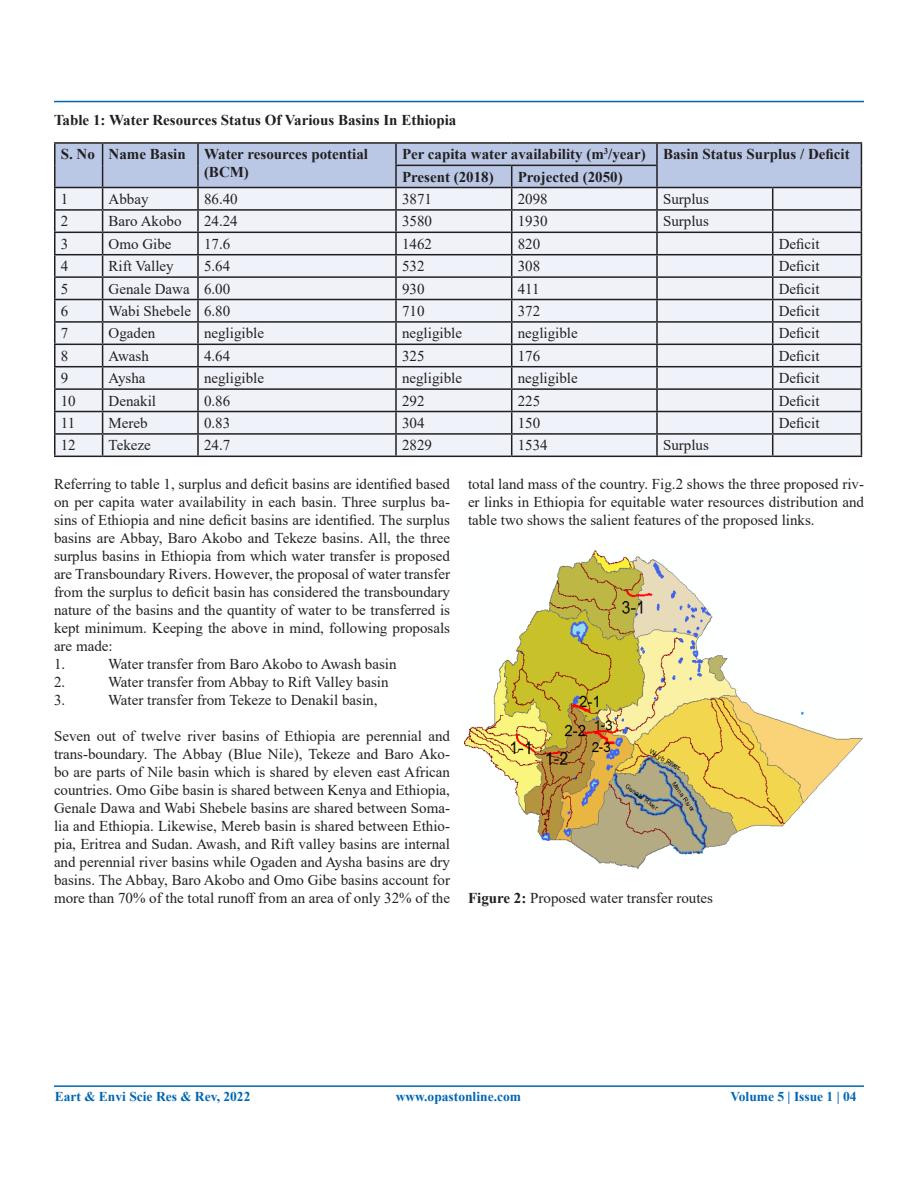
<style>
.page{position:relative;width:918px;height:1188px;background:#fff}
.page>*{position:absolute;margin:0;border:0;box-sizing:border-box;transform-origin:0 0}
.t1{font:15px/18px "Times New Roman";color:#231f20;text-align:justify}
.t2{font:700 15px/18px "Times New Roman";color:#231f20}
.t3{font:700 13.5px "Times New Roman";color:#0166b3}
.s1{font-weight:700}
</style>
<div class="page">
<hr style="left:54px;top:101px;width:810px;height:1px;background:#0166b3">
<hr style="left:54px;top:1085px;width:810px;height:2px;background:#0166b3">
<hr style="left:54px;top:142px;width:49px;height:2px;background:#231f20">
<hr style="left:54px;top:144px;width:2px;height:21px;background:#231f20">
<hr style="left:103px;top:142px;width:95px;height:2px;background:#231f20">
<hr style="left:198px;top:142px;width:198px;height:2px;background:#231f20">
<hr style="left:396px;top:142px;width:116px;height:2px;background:#231f20">
<hr style="left:512px;top:142px;width:145px;height:2px;background:#231f20">
<hr style="left:657px;top:142px;width:116px;height:2px;background:#231f20">
<hr style="left:773px;top:142px;width:89px;height:2px;background:#231f20">
<hr style="left:54px;top:165px;width:2px;height:22px;background:#231f20">
<hr style="left:54px;top:187px;width:49px;height:1px;background:#231f20">
<hr style="left:54px;top:188px;width:2px;height:21px;background:#231f20">
<hr style="left:54px;top:209px;width:49px;height:2px;background:#231f20">
<hr style="left:54px;top:211px;width:2px;height:21px;background:#231f20">
<hr style="left:54px;top:232px;width:49px;height:1px;background:#231f20">
<hr style="left:54px;top:233px;width:2px;height:21px;background:#231f20">
<hr style="left:54px;top:254px;width:49px;height:1px;background:#231f20">
<hr style="left:54px;top:255px;width:2px;height:21px;background:#231f20">
<hr style="left:54px;top:276px;width:49px;height:2px;background:#231f20">
<hr style="left:54px;top:278px;width:2px;height:21px;background:#231f20">
<hr style="left:54px;top:299px;width:49px;height:1px;background:#231f20">
<hr style="left:54px;top:300px;width:2px;height:21px;background:#231f20">
<hr style="left:54px;top:321px;width:49px;height:2px;background:#231f20">
<hr style="left:54px;top:323px;width:2px;height:21px;background:#231f20">
<hr style="left:54px;top:344px;width:49px;height:1px;background:#231f20">
<hr style="left:54px;top:345px;width:2px;height:21px;background:#231f20">
<hr style="left:54px;top:366px;width:49px;height:1px;background:#231f20">
<hr style="left:54px;top:367px;width:2px;height:21px;background:#231f20">
<hr style="left:54px;top:388px;width:49px;height:2px;background:#231f20">
<hr style="left:54px;top:390px;width:2px;height:21px;background:#231f20">
<hr style="left:54px;top:411px;width:49px;height:1px;background:#231f20">
<hr style="left:54px;top:412px;width:2px;height:21px;background:#231f20">
<hr style="left:54px;top:433px;width:49px;height:2px;background:#231f20">
<hr style="left:54px;top:435px;width:2px;height:21px;background:#231f20">
<svg style="left:55px;top:143px;width:807px;height:313px"></svg>
<hr style="left:54px;top:456px;width:49px;height:1px;background:#231f20">
<hr style="left:103px;top:456px;width:95px;height:1px;background:#231f20">
<hr style="left:198px;top:456px;width:198px;height:1px;background:#231f20">
<hr style="left:396px;top:456px;width:116px;height:1px;background:#231f20">
<hr style="left:512px;top:456px;width:145px;height:1px;background:#231f20">
<hr style="left:657px;top:456px;width:116px;height:1px;background:#231f20">
<hr style="left:773px;top:456px;width:89px;height:1px;background:#231f20">
<img style="left:464px;top:551px;width:399px;height:318px">
<p class="t2" style="left:54px;top:111px;width:404px">Table 1: Water Resources Status Of Various Basins In Ethiopia</p>
<p class="t2" style="left:61px;top:145px;width:36px">S. No</p>
<p class="t2" style="left:109px;top:145px;width:79px">Name Basin</p>
<p class="t2" style="left:204px;top:145px;width:166px">Water resources potential (BCM)</p>
<p class="t2" style="left:402px;top:145px;width:245px">Per capita water availability (m<sup>3</sup>/year)</p>
<p class="t2" style="left:663px;top:145px;width:188px">Basin Status Surplus / Deficit</p>
<p class="t2" style="left:402px;top:167px;width:93px">Present (2018)</p>
<p class="t2" style="left:518px;top:167px;width:107px">Projected (2050)</p>
<p class="t1" style="left:61px;top:189px;width:9px">1</p>
<p class="t1" style="left:109px;top:189px;width:41px">Abbay</p>
<p class="t1" style="left:204px;top:189px;width:35px">86.40</p>
<p class="t1" style="left:402px;top:189px;width:31px">3871</p>
<p class="t1" style="left:518px;top:189px;width:31px">2098</p>
<p class="t1" style="left:663px;top:189px;width:47px">Surplus</p>
<p class="t1" style="left:61px;top:212px;width:9px">2</p>
<p class="t1" style="left:109px;top:212px;width:74px">Baro Akobo</p>
<p class="t1" style="left:204px;top:212px;width:35px">24.24</p>
<p class="t1" style="left:402px;top:212px;width:31px">3580</p>
<p class="t1" style="left:518px;top:212px;width:31px">1930</p>
<p class="t1" style="left:663px;top:212px;width:47px">Surplus</p>
<p class="t1" style="left:61px;top:234px;width:9px">3</p>
<p class="t1" style="left:109px;top:234px;width:64px">Omo Gibe</p>
<p class="t1" style="left:204px;top:234px;width:28px">17.6</p>
<p class="t1" style="left:402px;top:234px;width:31px">1462</p>
<p class="t1" style="left:518px;top:234px;width:24px">820</p>
<p class="t1" style="left:779px;top:234px;width:42px">Deficit</p>
<p class="t1" style="left:61px;top:257px;width:9px">4</p>
<p class="t1" style="left:109px;top:257px;width:67px">Rift Valley</p>
<p class="t1" style="left:204px;top:257px;width:28px">5.64</p>
<p class="t1" style="left:402px;top:257px;width:24px">532</p>
<p class="t1" style="left:518px;top:257px;width:24px">308</p>
<p class="t1" style="left:779px;top:257px;width:42px">Deficit</p>
<p class="t1" style="left:61px;top:279px;width:9px">5</p>
<p class="t1" style="left:109px;top:279px;width:83px">Genale Dawa</p>
<p class="t1" style="left:204px;top:279px;width:28px">6.00</p>
<p class="t1" style="left:402px;top:279px;width:24px">930</p>
<p class="t1" style="left:518px;top:279px;width:23px">411</p>
<p class="t1" style="left:779px;top:279px;width:42px">Deficit</p>
<p class="t1" style="left:61px;top:301px;width:9px">6</p>
<p class="t1" style="left:109px;top:301px;width:84px">Wabi Shebele</p>
<p class="t1" style="left:204px;top:301px;width:28px">6.80</p>
<p class="t1" style="left:402px;top:301px;width:24px">710</p>
<p class="t1" style="left:518px;top:301px;width:24px">372</p>
<p class="t1" style="left:779px;top:301px;width:42px">Deficit</p>
<p class="t1" style="left:61px;top:324px;width:9px">7</p>
<p class="t1" style="left:109px;top:324px;width:48px">Ogaden</p>
<p class="t1" style="left:204px;top:324px;width:61px">negligible</p>
<p class="t1" style="left:402px;top:324px;width:61px">negligible</p>
<p class="t1" style="left:518px;top:324px;width:61px">negligible</p>
<p class="t1" style="left:779px;top:324px;width:42px">Deficit</p>
<p class="t1" style="left:61px;top:346px;width:9px">8</p>
<p class="t1" style="left:109px;top:346px;width:42px">Awash</p>
<p class="t1" style="left:204px;top:346px;width:28px">4.64</p>
<p class="t1" style="left:402px;top:346px;width:24px">325</p>
<p class="t1" style="left:518px;top:346px;width:24px">176</p>
<p class="t1" style="left:779px;top:346px;width:42px">Deficit</p>
<p class="t1" style="left:61px;top:369px;width:9px">9</p>
<p class="t1" style="left:109px;top:369px;width:38px">Aysha</p>
<p class="t1" style="left:204px;top:369px;width:61px">negligible</p>
<p class="t1" style="left:402px;top:369px;width:61px">negligible</p>
<p class="t1" style="left:518px;top:369px;width:61px">negligible</p>
<p class="t1" style="left:779px;top:369px;width:42px">Deficit</p>
<p class="t1" style="left:61px;top:391px;width:16px">10</p>
<p class="t1" style="left:109px;top:391px;width:49px">Denakil</p>
<p class="t1" style="left:204px;top:391px;width:28px">0.86</p>
<p class="t1" style="left:402px;top:391px;width:24px">292</p>
<p class="t1" style="left:518px;top:391px;width:24px">225</p>
<p class="t1" style="left:779px;top:391px;width:42px">Deficit</p>
<p class="t1" style="left:61px;top:413px;width:16px">11</p>
<p class="t1" style="left:109px;top:413px;width:41px">Mereb</p>
<p class="t1" style="left:204px;top:413px;width:28px">0.83</p>
<p class="t1" style="left:402px;top:413px;width:24px">304</p>
<p class="t1" style="left:518px;top:413px;width:24px">150</p>
<p class="t1" style="left:779px;top:413px;width:42px">Deficit</p>
<p class="t1" style="left:61px;top:436px;width:16px">12</p>
<p class="t1" style="left:109px;top:436px;width:44px">Tekeze</p>
<p class="t1" style="left:204px;top:436px;width:28px">24.7</p>
<p class="t1" style="left:402px;top:436px;width:31px">2829</p>
<p class="t1" style="left:518px;top:436px;width:31px">1534</p>
<p class="t1" style="left:663px;top:436px;width:47px">Surplus</p>
<p class="t1" style="left:54px;top:475px;width:398px">Referring to table 1, surplus and deficit basins are identified based on per capita water availability in each basin. Three surplus ba&shy;sins of Ethiopia and nine deficit basins are identified. The surplus basins are Abbay, Baro Akobo and Tekeze basins. All, the three surplus basins in Ethiopia from which water transfer is proposed are Transboundary Rivers. However, the proposal of water transfer from the surplus to deficit basin has considered the transboundary nature of the basins and the quantity of water to be transferred is kept minimum. Keeping the above in mind, following proposals are made:</p>
<p class="t1" style="left:54px;top:655px;width:13px">1.</p>
<p class="t1" style="left:108px;top:655px;width:290px">Water transfer from Baro Akobo to Awash basin</p>
<p class="t1" style="left:54px;top:673px;width:13px">2.</p>
<p class="t1" style="left:108px;top:673px;width:282px">Water transfer from Abbay to Rift Valley basin</p>
<p class="t1" style="left:54px;top:691px;width:13px">3.</p>
<p class="t1" style="left:108px;top:691px;width:271px">Water transfer from Tekeze to Denakil basin,</p>
<p class="t1" style="left:54px;top:727px;width:398px">Seven out of twelve river basins of Ethiopia are perennial and trans-boundary. The Abbay (Blue Nile), Tekeze and Baro Ako&shy;bo are parts of Nile basin which is shared by eleven east African countries. Omo Gibe basin is shared between Kenya and Ethiopia, Genale Dawa and Wabi Shebele basins are shared between Soma&shy;lia and Ethiopia. Likewise, Mereb basin is shared between Ethio&shy;pia, Eritrea and Sudan. Awash, and Rift valley basins are internal and perennial river basins while Ogaden and Aysha basins are dry basins. The Abbay, Baro Akobo and Omo Gibe basins account for more than 70% of the total runoff from an area of only 32% of the</p>
<p class="t1" style="left:468px;top:475px;width:398px">total land mass of the country. Fig.2 shows the three proposed riv&shy;er links in Ethiopia for equitable water resources distribution and table two shows the salient features of the proposed links.</p>
<p class="t1" style="left:468px;top:889px;width:247px"><span class="s1">Figure 2:</span> Proposed water transfer routes</p>
<p class="t3" style="left:55px;top:1086px;width:197px">Eart &amp; Envi Scie Res &amp; Rev, 2022</p>
<p class="t3" style="left:396px;top:1086px;width:127px">www.opastonline.com</p>
<p class="t3" style="left:730px;top:1087px;width:128px">Volume 5 | Issue 1 | 04</p>
</div>
